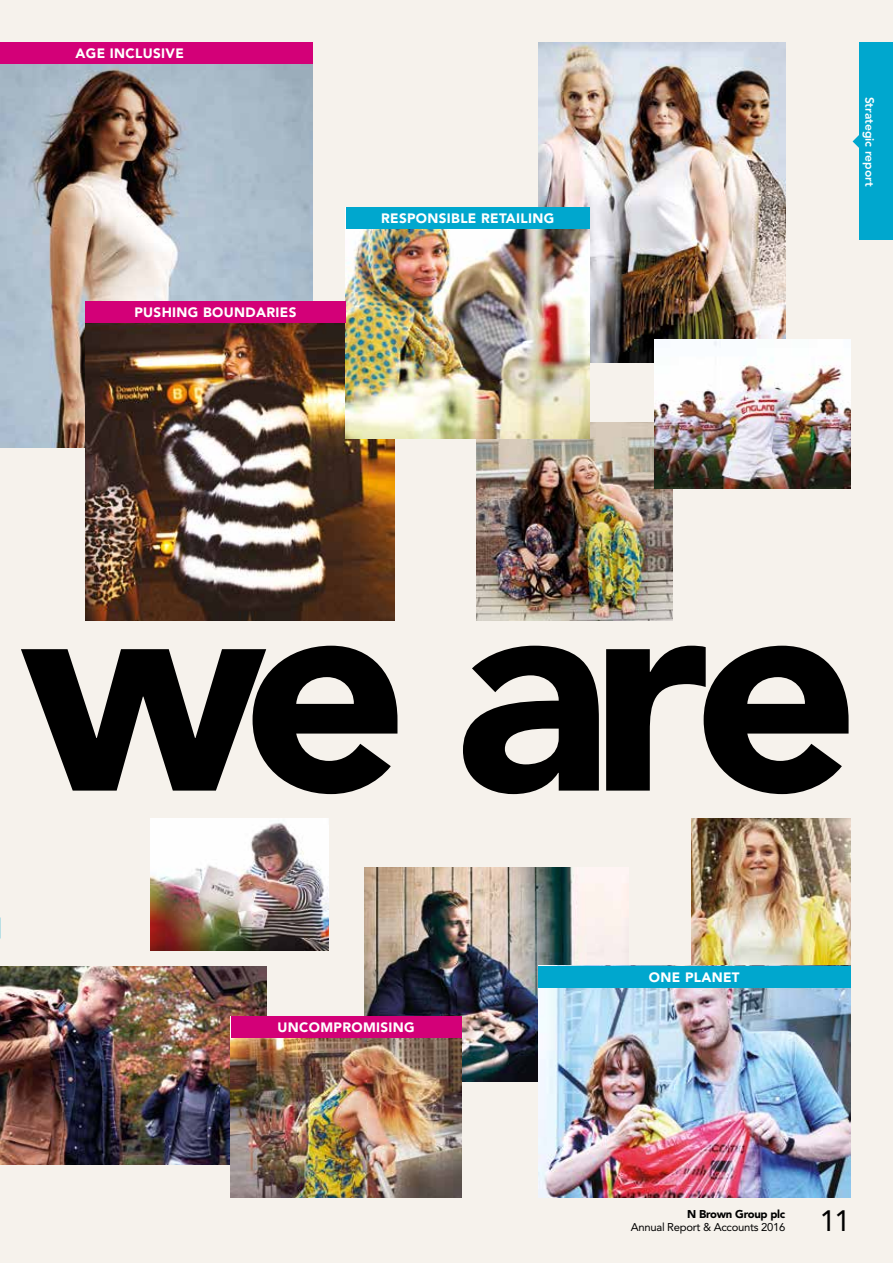
<style>
.page{position:relative;width:893px;height:1263px;background:#f6f2ec}
.page>*{position:absolute;margin:0;border:0;box-sizing:border-box;transform-origin:0 0}
.t1{font:29.25px "Avenir LT Std";color:#000}
.t2{font:900 13.5px "Avenir LT Std";letter-spacing:.025em;color:#fff}
.t3{font:800 12px "Avenir LT Std";color:#fff}
.t4{font:11.25px "Avenir LT Std";letter-spacing:-.025em;color:#000}
.t5{font:900 11.25px "Avenir LT Std";letter-spacing:-.025em;color:#000}
</style>
<div class="page">
<img style="left:364px;top:868px;width:264px;height:213px">
<img style="left:0;top:917px;width:1px;height:280px">
<img style="left:150px;top:818px;width:179px;height:132px">
<img style="left:0;top:967px;width:267px;height:198px">
<img style="left:231px;top:1037px;width:230px;height:161px">
<img style="left:691px;top:818px;width:159px;height:148px">
<img style="left:538px;top:987px;width:312px;height:210px">
<img style="left:0;top:64px;width:313px;height:384px">
<img style="left:85px;top:323px;width:310px;height:248px">
<img style="left:476px;top:422px;width:197px;height:149px">
<img style="left:538px;top:43px;width:247px;height:320px">
<img style="left:655px;top:340px;width:195px;height:148px">
<img style="left:346px;top:229px;width:244px;height:210px">
<svg style="left:21px;top:571px;width:828px;height:223px"></svg>
<div style="left:538px;top:966px;width:312px;height:21px;background:#00a7ce"></div>
<div style="left:231px;top:1016px;width:230px;height:21px;background:#d30078"></div>
<div style="left:0;top:43px;width:313px;height:21px;background:#d30078"></div>
<div style="left:85px;top:301px;width:261px;height:22px;background:#d30078"></div>
<div style="left:346px;top:208px;width:244px;height:21px;background:#00a7ce"></div>
<div style="left:859px;top:43px;width:34px;height:197px;background:#00a7ce"></div>
<svg style="left:853px;top:135px;width:6px;height:13px"></svg>
<p class="t2" style="left:76px;top:46px;width:110px">AGE INCLUSIVE</p>
<p class="t2" style="left:134px;top:304px;width:163px">PUSHING BOUNDARIES</p>
<p class="t2" style="left:381px;top:211px;width:175px">RESPONSIBLE RETAILING</p>
<p class="t3" style="left:877px;top:97px;width:91px;rotate:90deg">Strategic report</p>
<p class="t2" style="left:278px;top:1019px;width:139px">UNCOMPROMISING</p>
<p class="t2" style="left:649px;top:969px;width:92px">ONE PLANET</p>
<p class="t5" style="left:687px;top:1207px;width:99px">N Brown Group plc</p>
<p class="t4" style="left:631px;top:1220px;width:156px">Annual Report &amp; Accounts 2016</p>
<h1 class="t1" style="left:819px;top:1203px;width:33px">11</h1>
</div>
